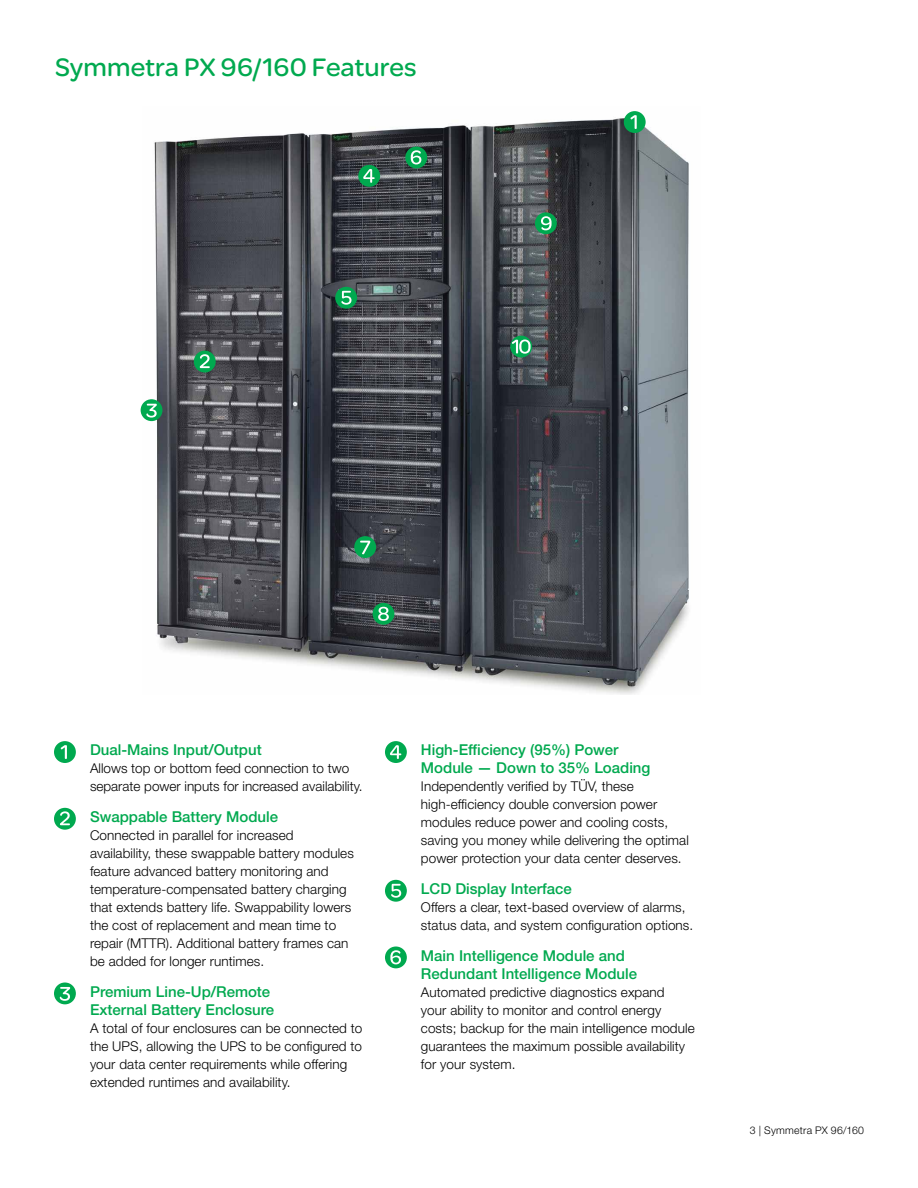
<style>
.page{position:relative;width:918px;height:1188px;background:#fff}
.page>*{position:absolute;margin:0;border:0;box-sizing:border-box;transform-origin:0 0}
.t1{font:27px "SE Optimist";color:#00a94f}
.t2{font:500 15px/18px "Helvetica Neue LT Std";color:#00a94f}
.t3{font:300 13.5px/18px "Helvetica Neue LT Std";letter-spacing:.005em;color:#000}
.t4{font:300 10.5px "Helvetica Neue LT Std";letter-spacing:.025em;color:#000}
</style>
<div class="page">
<div style="left:54px;top:741px;width:22px;height:22px;background:#00a94f;border-radius:50%"></div>
<svg style="left:61px;top:745px;width:6px;height:14px"></svg>
<svg style="left:54px;top:808px;width:22px;height:22px"></svg>
<svg style="left:60px;top:811px;width:10px;height:14px"></svg>
<div style="left:54px;top:983px;width:22px;height:21px;background:#00a94f;border-radius:50%"></div>
<svg style="left:60px;top:987px;width:10px;height:14px"></svg>
<div style="left:385px;top:741px;width:22px;height:22px;background:#00a94f;border-radius:50%"></div>
<svg style="left:390px;top:745px;width:11px;height:14px"></svg>
<svg style="left:385px;top:880px;width:22px;height:22px"></svg>
<svg style="left:391px;top:884px;width:10px;height:14px"></svg>
<div style="left:385px;top:947px;width:22px;height:21px;background:#00a94f;border-radius:50%"></div>
<svg style="left:390px;top:950px;width:11px;height:14px"></svg>
<img style="left:142px;top:111px;width:547px;height:584px">
<div style="left:624px;top:111px;width:22px;height:22px;background:#00a94f;border-radius:50%"></div>
<svg style="left:630px;top:115px;width:7px;height:14px"></svg>
<div style="left:335px;top:287px;width:22px;height:22px;background:#00a94f;border-radius:50%"></div>
<svg style="left:341px;top:291px;width:11px;height:14px"></svg>
<div style="left:358px;top:165px;width:22px;height:22px;background:#00a94f;border-radius:50%"></div>
<svg style="left:363px;top:169px;width:12px;height:14px"></svg>
<div style="left:141px;top:399px;width:21px;height:22px;background:#00a94f;border-radius:50%"></div>
<svg style="left:146px;top:404px;width:11px;height:14px"></svg>
<div style="left:194px;top:351px;width:22px;height:22px;background:#00a94f;border-radius:50%"></div>
<svg style="left:200px;top:354px;width:10px;height:14px"></svg>
<div style="left:405px;top:147px;width:22px;height:21px;background:#00a94f;border-radius:50%"></div>
<svg style="left:411px;top:150px;width:10px;height:14px"></svg>
<div style="left:373px;top:603px;width:21px;height:22px;background:#00a94f;border-radius:50%"></div>
<svg style="left:378px;top:607px;width:11px;height:14px"></svg>
<div style="left:535px;top:212px;width:22px;height:22px;background:#00a94f;border-radius:50%"></div>
<svg style="left:541px;top:216px;width:11px;height:14px"></svg>
<svg style="left:510px;top:336px;width:22px;height:22px"></svg>
<svg style="left:512px;top:340px;width:19px;height:14px"></svg>
<svg style="left:354px;top:536px;width:22px;height:22px"></svg>
<svg style="left:360px;top:541px;width:10px;height:13px"></svg>
<h1 class="t1" style="left:55px;top:48px;width:363px">Symmetra PX 96/160 Features</h1>
<p class="t2" style="left:90px;top:741px;width:173px">Dual-Mains Input/Output</p>
<p class="t3" style="left:90px;top:759px;width:274px">Allows top or bottom feed connection to two separate power inputs for increased availability.</p>
<p class="t2" style="left:90px;top:808px;width:190px">Swappable Battery Module</p>
<p class="t3" style="left:90px;top:826px;width:265px">Connected in parallel for increased availability, these swappable battery modules feature advanced battery monitoring and temperature-compensated battery charging that extends battery life. Swappability lowers the cost of replacement and mean time to repair (MTTR). Additional battery frames can be added for longer runtimes.</p>
<p class="t2" style="left:90px;top:982px;width:186px">Premium Line-Up/Remote<br>External Battery Enclosure</p>
<p class="t3" style="left:90px;top:1019px;width:274px">A total of four enclosures can be connected to the UPS, allowing the UPS to be configured to your data center requirements while offering extended runtimes and availability.</p>
<p class="t2" style="left:421px;top:741px;width:231px">High-Efficiency (95%) Power<br>Module — Down to 35% Loading</p>
<p class="t3" style="left:421px;top:777px;width:269px">Independently verified by TÜV, these high-efficiency double conversion power modules reduce power and cooling costs, saving you money while delivering the optimal power protection your data center deserves.</p>
<p class="t2" style="left:421px;top:880px;width:152px">LCD Display Interface</p>
<p class="t3" style="left:421px;top:898px;width:274px">Offers a clear, text-based overview of alarms, status data, and system configuration options.</p>
<p class="t2" style="left:421px;top:946px;width:218px">Main Intelligence Module and<br>Redundant Intelligence Module</p>
<p class="t3" style="left:421px;top:983px;width:275px">Automated predictive diagnostics expand<br>your ability to monitor and control energy costs; backup for the main intelligence module guarantees the maximum possible availability for your system.</p>
<p class="t4" style="left:750px;top:1124px;width:116px">3 | Symmetra PX 96/160</p>
</div>
